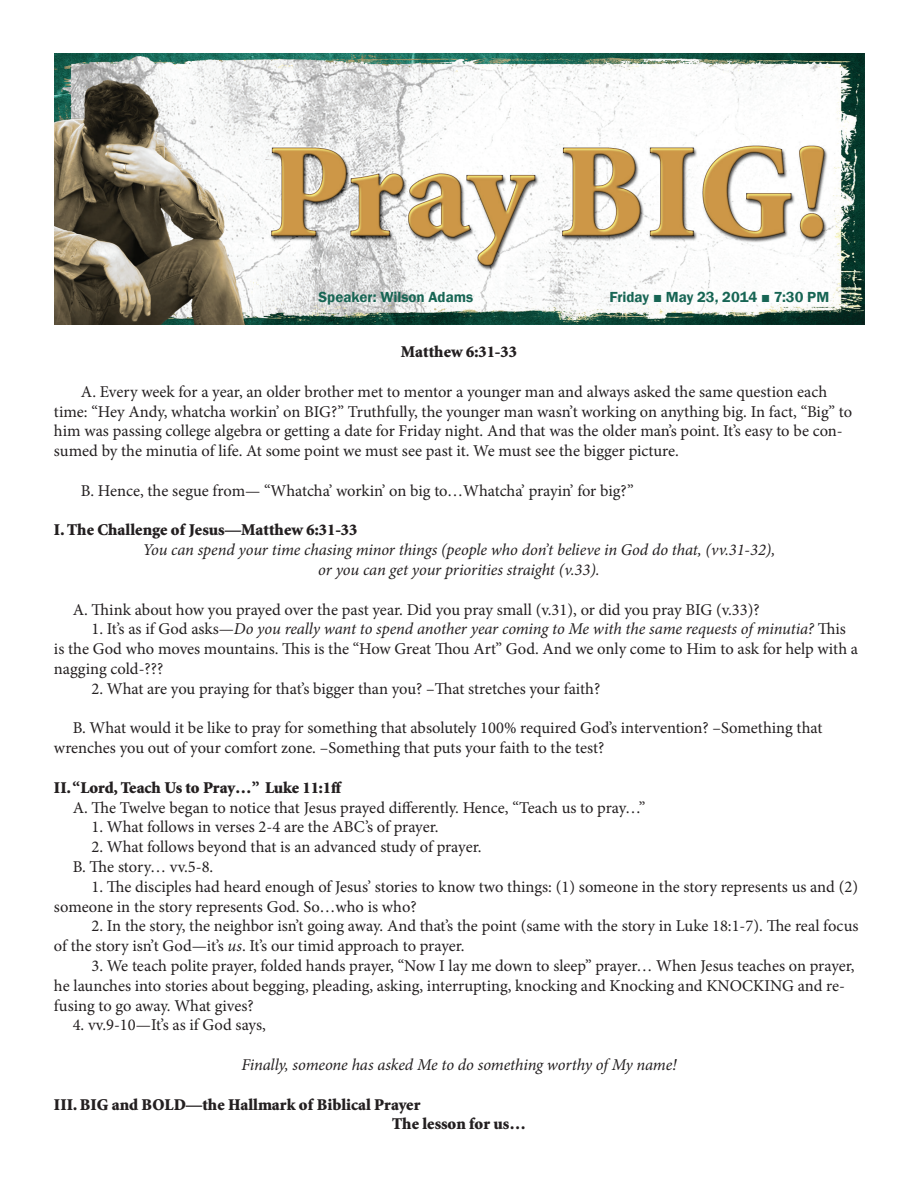
<style>
.page{position:relative;width:918px;height:1188px;background:#fff}
.page>*{position:absolute;margin:0;border:0;box-sizing:border-box;transform-origin:0 0}
.t1{font:16.5px/19.8px "Minion Pro";letter-spacing:-.005em;color:#231f20}
.t2{font:italic 16.5px/19.8px "Minion Pro";letter-spacing:-.01em;color:#231f20;text-align:center}
.t3{font:900 16.5px/19.8px "Minion Std";color:#231f20}
.t4{font:600 15px "Franklin Gothic";color:#176554}
.s1{font-style:italic}
</style>
<div class="page">
<img style="left:54px;top:54px;width:811px;height:270px">
<p class="t4" style="left:319px;top:288px;width:156px">Speaker: Wilson Adams</p>
<p class="t4" style="left:609px;top:288px;width:221px">Friday ■ May 23, 2014 ■ 7:30 PM</p>
<p class="t3" style="left:401px;top:343px;width:118px">Matthew 6:31-33</p>
<p class="t1" style="left:54px;top:382px;width:800px;text-indent:27px">A. Every week for a year, an older brother met to mentor a younger man and always asked the same question each time: “Hey Andy, whatcha workin’ on BIG?” Truthfully, the younger man wasn’t working on anything big. In fact, “Big” to him was passing college algebra or getting a date for Friday night. And that was the older man’s point. It’s easy to be con&shy;sumed by the minutia of life. At some point we must see past it. We must see the bigger picture.</p>
<p class="t1" style="left:81px;top:481px;width:554px">B. Hence, the segue from— “Whatcha’ workin’ on big to…Whatcha’ prayin’ for big?”</p>
<p class="t3" style="left:54px;top:521px;width:305px">I. The Challenge of Jesus—Matthew 6:31-33</p>
<p class="t2" style="left:143px;top:540px;width:634px">You can spend your time chasing minor things (people who don’t believe in God do that, (vv.31-32), or you can get your priorities straight (v.33).</p>
<p class="t1" style="left:73px;top:600px;width:688px">A. Think about how you prayed over the past year. Did you pray small (v.31), or did you pray BIG (v.33)?</p>
<p class="t1" style="left:54px;top:619px;width:806px;text-indent:37px">1. It’s as if God asks—<span class="s1">Do you really want to spend another year coming to Me with the same requests of minutia?</span> This is the God who moves mountains. This is the “How Great Thou Art” God. And we only come to Him to ask for help with a nagging cold-???</p>
<p class="t1" style="left:91px;top:679px;width:510px">2. What are you praying for that’s bigger than you? –That stretches your faith?</p>
<p class="t1" style="left:54px;top:718px;width:770px;text-indent:19px">B. What would it be like to pray for something that absolutely 100% required God’s intervention? –Something that wrenches you out of your comfort zone. –Something that puts your faith to the test?</p>
<p class="t3" style="left:54px;top:778px;width:290px">II. “Lord, Teach Us to Pray…” Luke 11:1ff</p>
<p class="t1" style="left:73px;top:798px;width:574px">A. The Twelve began to notice that Jesus prayed differently. Hence, “Teach us to pray…”</p>
<p class="t1" style="left:91px;top:817px;width:349px">1. What follows in verses 2-4 are the ABC’s of prayer.</p>
<p class="t1" style="left:73px;top:837px;width:410px;text-indent:19px">2. What follows beyond that is an advanced study of prayer.<br>B. The story… vv.5-8.</p>
<p class="t1" style="left:54px;top:877px;width:806px;text-indent:37px">1. The disciples had heard enough of Jesus’ stories to know two things: (1) someone in the story represents us and (2) someone in the story represents God. So…who is who?</p>
<p class="t1" style="left:54px;top:916px;width:806px;text-indent:37px">2. In the story, the neighbor isn’t going away. And that’s the point (same with the story in Luke 18:1-7). The real focus of the story isn’t God—it’s <span class="s1">us</span>. It’s our timid approach to prayer.</p>
<p class="t1" style="left:54px;top:956px;width:802px;text-indent:37px">3. We teach polite prayer, folded hands prayer, “Now I lay me down to sleep” prayer… When Jesus teaches on prayer, he launches into stories about begging, pleading, asking, interrupting, knocking and Knocking and KNOCKING and re&shy;fusing to go away. What gives?</p>
<p class="t1" style="left:73px;top:1015px;width:195px">4. vv.9-10—It’s as if God says,</p>
<p class="t2" style="left:241px;top:1055px;width:437px">Finally, someone has asked Me to do something worthy of My name!</p>
<p class="t3" style="left:392px;top:1095px;width:135px;text-indent:-338px">III. BIG and BOLD—the Hallmark of Biblical Prayer<br>The lesson for us…</p>
</div>
